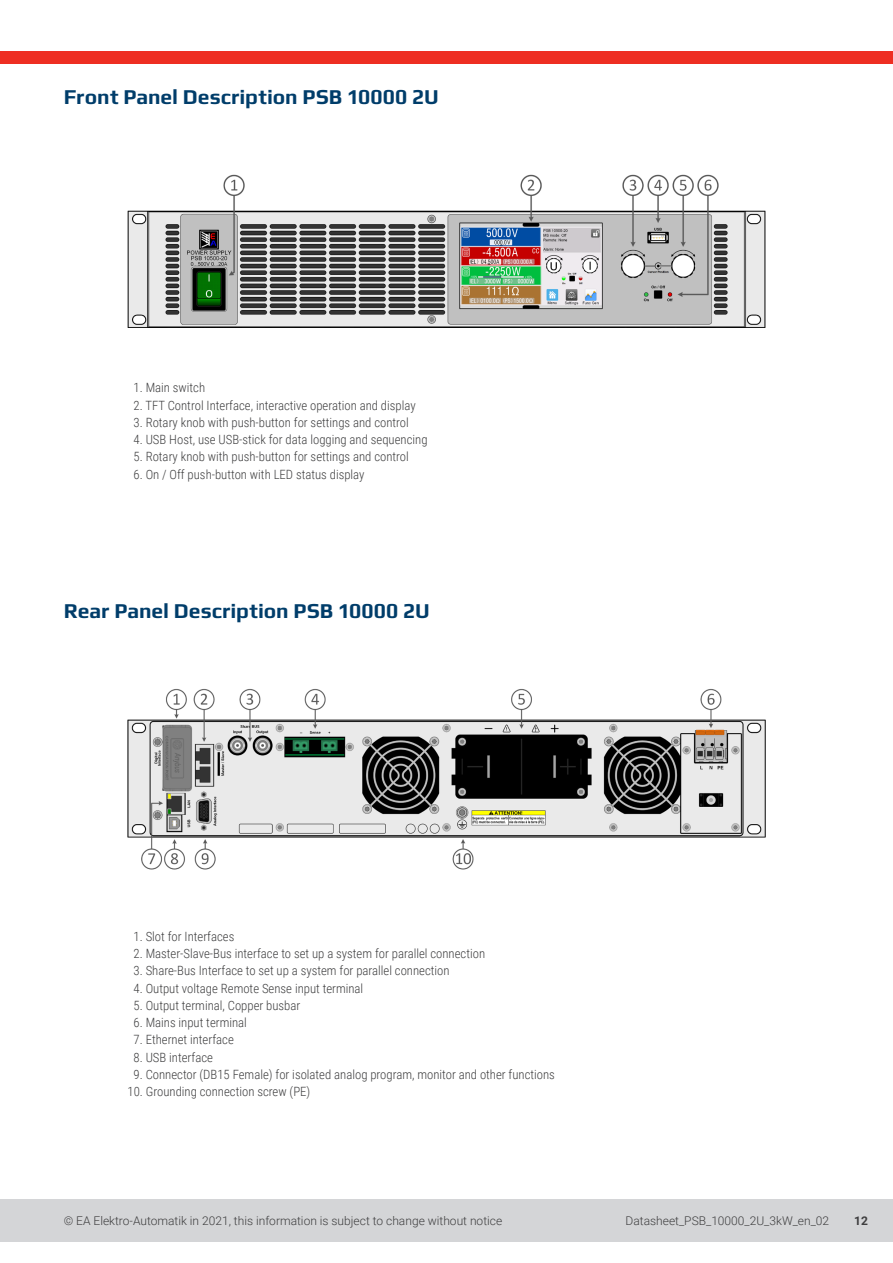
<style>
.page{position:relative;width:893px;height:1263px;background:#fff}
.page>*{position:absolute;margin:0;border:0;box-sizing:border-box;transform-origin:0 0}
.t1{font:700 21px "Play";color:#003d6a}
.t2{font:300 12.75px "Roboto Condensed";color:#3e3e3f}
.t3{font:300 12px "Roboto";color:#3e3e3f}
.t4{font:700 12px "Roboto";color:#3e3e3f}
</style>
<div class="page">
<div style="left:0;top:1199px;width:893px;height:43px;background:#d4d5d7"></div>
<div style="left:0;top:51px;width:893px;height:13px;background:#ee2e22"></div>
<img style="left:127px;top:174px;width:638px;height:154px">
<img style="left:128px;top:689px;width:637px;height:181px">
<p class="t1" style="left:64px;top:82px;width:376px">Front Panel Description PSB 10000 2U</p>
<p class="t2" style="left:134px;top:379px;width:73px">1. Main switch</p>
<p class="t2" style="left:134px;top:396px;width:284px">2. TFT Control Interface, interactive operation and display</p>
<p class="t2" style="left:134px;top:413px;width:277px">3. Rotary knob with push-button for settings and control</p>
<p class="t2" style="left:134px;top:431px;width:295px">4. USB Host, use USB-stick for data logging and sequencing</p>
<p class="t2" style="left:134px;top:448px;width:277px">5. Rotary knob with push-button for settings and control</p>
<p class="t2" style="left:134px;top:465px;width:232px">6. On / Off push-button with LED status display</p>
<p class="t1" style="left:64px;top:596px;width:367px">Rear Panel Description PSB 10000 2U</p>
<p class="t2" style="left:134px;top:927px;width:102px">1. Slot for Interfaces</p>
<p class="t2" style="left:134px;top:945px;width:353px">2. Master-Slave-Bus interface to set up a system for parallel connection</p>
<p class="t2" style="left:134px;top:962px;width:318px">3. Share-Bus Interface to set up a system for parallel connection</p>
<p class="t2" style="left:134px;top:979px;width:231px">4. Output voltage Remote Sense input terminal</p>
<p class="t2" style="left:134px;top:996px;width:168px">5. Output terminal, Copper busbar</p>
<p class="t2" style="left:134px;top:1014px;width:115px">6. Mains input terminal</p>
<p class="t2" style="left:134px;top:1031px;width:102px">7. Ethernet interface</p>
<p class="t2" style="left:134px;top:1048px;width:81px">8. USB interface</p>
<p class="t2" style="left:134px;top:1065px;width:423px">9. Connector (DB15 Female) for isolated analog program, monitor and other functions</p>
<p class="t2" style="left:128px;top:1083px;width:184px">10. Grounding connection screw (PE)</p>
<p class="t3" style="left:64px;top:1212px;width:440px">© EA Elektro-Automatik in 2021, this information is subject to change without notice</p>
<p class="t3" style="left:626px;top:1212px;width:205px">Datasheet_PSB_10000_2U_3kW_en_02</p>
<p class="t4" style="left:854px;top:1212px;width:15px">12</p>
</div>
